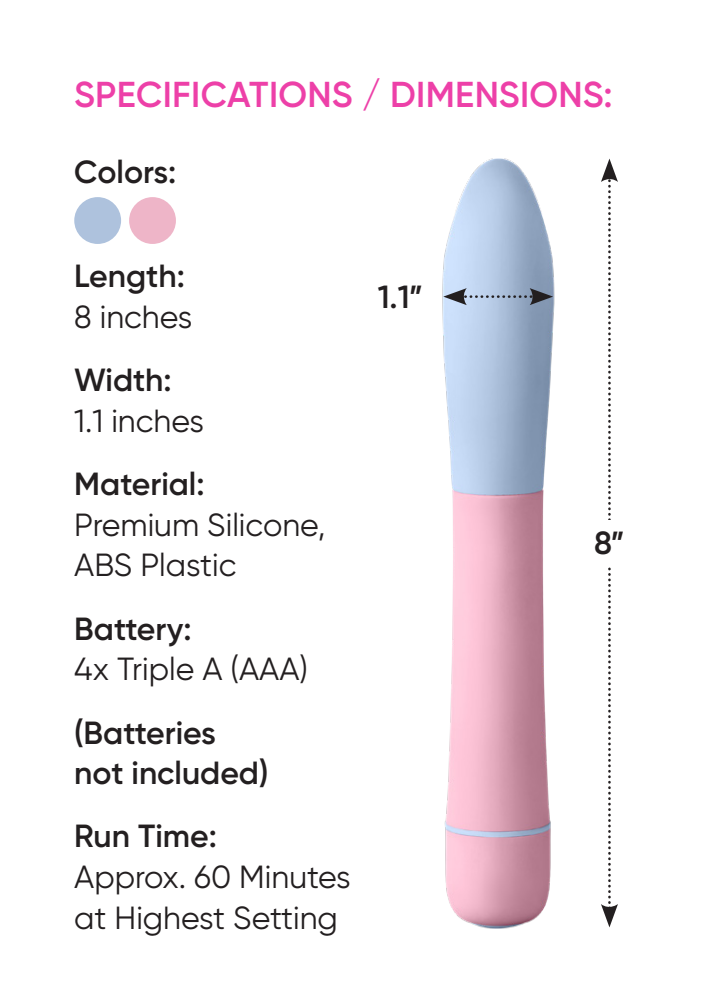
<style>
.page{position:relative;width:720px;height:1008px;background:#fff}
.page>*{position:absolute;margin:0;border:0;box-sizing:border-box;transform-origin:0 0}
.t1{font:600 36px "Gilroy";letter-spacing:.01em;color:#ed40a8}
.t2{font:32px/40.8px "Gilroy";color:#231f20}
.t3{font:600 32px/40.8px "Gilroy";color:#231f20}
.s1{font-weight:400}
.s2{font-weight:600}
</style>
<div class="page">
<div style="left:74px;top:197px;width:47px;height:47px;background:#aec2dd;border-radius:50%"></div>
<div style="left:129px;top:197px;width:47px;height:47px;background:#eeb5c8;border-radius:50%"></div>
<img style="left:442px;top:159px;width:113px;height:770px">
<svg style="left:601px;top:159px;width:17px;height:768px"></svg>
<div style="left:571px;top:520px;width:76px;height:46px;background:#fff"></div>
<svg style="left:443px;top:288px;width:110px;height:17px;background:#8e9db2"></svg>
<p class="t1" style="left:74px;top:72px;width:540px">SPECIFICATIONS / DIMENSIONS:</p>
<p class="t3" style="left:74px;top:151px;width:103px">Colors:</p>
<p class="t3" style="left:74px;top:255px;width:120px">Length:<br><span class="s1">8 inches</span></p>
<p class="t2" style="left:74px;top:359px;width:131px"><span class="s2">Width:<br></span>1.1 inches</p>
<p class="t2" style="left:74px;top:463px;width:253px"><span class="s2">Material:<br></span>Premium Silicone,<br>ABS Plastic</p>
<p class="t2" style="left:74px;top:608px;width:235px"><span class="s2">Battery:<br></span>4x Triple A (AAA)</p>
<p class="t3" style="left:74px;top:712px;width:196px">(Batteries not included)</p>
<p class="t2" style="left:74px;top:816px;width:278px"><span class="s2">Run Time:<br></span>Approx. 60 Minutes at Highest Setting</p>
<p class="t3" style="left:378px;top:276px;width:47px">1.1”</p>
<p class="t3" style="left:594px;top:522px;width:32px">8”</p>
</div>
